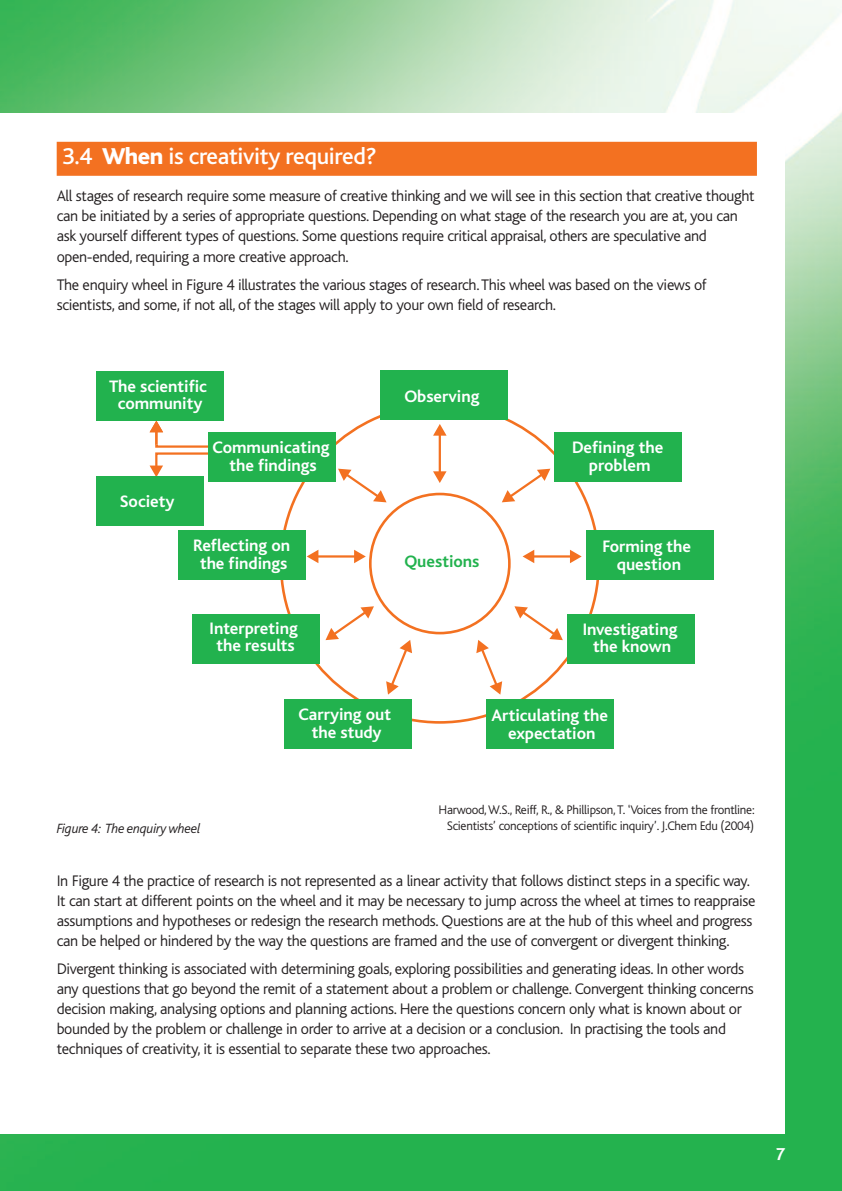
<style>
.page{position:relative;width:842px;height:1191px;background:#fff}
.page>*{position:absolute;margin:0;border:0;box-sizing:border-box;transform-origin:0 0}
.t1{font:500 24px "Bliss";letter-spacing:-.015em;color:#fff}
.t2{font:700 18px "Bliss";color:#fff}
.t3{font:700 17.4px/17.4px "Bliss";color:#fff;text-align:center}
.t4{font:700 17.4px "Bliss";color:#22b24e}
.t5{font:300 16px/20px "Bliss";letter-spacing:-.02em;color:#231f20}
.t6{font:italic 300 14px "Bliss";letter-spacing:-.015em;color:#231f20}
.t7{font:300 13px/16px "Bliss";letter-spacing:-.02em;color:#231f20;text-align:center}
.s1{font-weight:800}
</style>
<div class="page">
<img style="left:0;top:0;width:842px;height:1191px">
<div style="left:0;top:113px;width:785px;height:1021px;background:#fff"></div>
<div style="left:57px;top:142px;width:700px;height:34px;background:#f37121"></div>
<div style="left:369px;top:493px;width:142px;height:141px;border:3px solid #f37121;border-radius:50%"></div>
<svg style="left:150px;top:421px;width:58px;height:56px"></svg>
<div style="left:208px;top:432px;width:128px;height:50px;background:#22b24e"></div>
<div style="left:96px;top:371px;width:128px;height:50px;background:#22b24e"></div>
<div style="left:96px;top:476px;width:107px;height:50px;background:#22b24e"></div>
<div style="left:380px;top:370px;width:127px;height:50px;background:#22b24e"></div>
<div style="left:178px;top:530px;width:127px;height:50px;background:#22b24e"></div>
<div style="left:192px;top:614px;width:128px;height:50px;background:#22b24e"></div>
<div style="left:284px;top:699px;width:128px;height:50px;background:#22b24e"></div>
<div style="left:554px;top:432px;width:127px;height:50px;background:#22b24e"></div>
<div style="left:586px;top:530px;width:128px;height:50px;background:#22b24e"></div>
<div style="left:567px;top:614px;width:128px;height:50px;background:#22b24e"></div>
<div style="left:486px;top:699px;width:128px;height:50px;background:#22b24e"></div>
<hr style="left:439px;top:434px;width:2px;height:39px;background:#f37121">
<svg style="left:433px;top:471px;width:14px;height:12px"></svg>
<svg style="left:433px;top:424px;width:13px;height:11px"></svg>
<hr style="left:316px;top:555px;width:40px;height:2px;background:#f37121">
<svg style="left:354px;top:550px;width:12px;height:13px"></svg>
<svg style="left:307px;top:550px;width:11px;height:13px"></svg>
<svg style="left:338px;top:468px;width:49px;height:34px"></svg>
<svg style="left:325px;top:606px;width:49px;height:34px"></svg>
<svg style="left:386px;top:640px;width:26px;height:54px"></svg>
<hr style="left:532px;top:555px;width:40px;height:2px;background:#f37121">
<svg style="left:523px;top:550px;width:11px;height:13px"></svg>
<svg style="left:570px;top:550px;width:12px;height:13px"></svg>
<svg style="left:502px;top:469px;width:48px;height:33px"></svg>
<svg style="left:514px;top:606px;width:49px;height:34px"></svg>
<svg style="left:476px;top:640px;width:26px;height:54px"></svg>
<h1 class="t1" style="left:62px;top:149px;width:316px">3.4 <span class="s1">When</span> is creativity required?</h1>
<p class="t5" style="left:57px;top:188px;width:700px">All stages of research require some measure of creative thinking and we will see in this section that creative thought can be initiated by a series of appropriate questions. Depending on what stage of the research you are at, you can ask yourself different types of questions. Some questions require critical appraisal, others are speculative and open-ended, requiring a more creative approach.</p>
<p class="t5" style="left:57px;top:276px;width:651px">The enquiry wheel in Figure 4 illustrates the various stages of research.This wheel was based on the views of scientists, and some, if not all, of the stages will apply to your own field of research.</p>
<p class="t3" style="left:109px;top:379px;width:99px">The scientific community</p>
<p class="t3" style="left:120px;top:494px;width:56px">Society</p>
<p class="t3" style="left:213px;top:441px;width:118px">Communicating the findings</p>
<p class="t3" style="left:193px;top:539px;width:98px">Reflecting on the findings</p>
<p class="t3" style="left:210px;top:621px;width:90px">Interpreting the results</p>
<p class="t3" style="left:404px;top:389px;width:77px">Observing</p>
<p class="t4" style="left:404px;top:555px;width:77px">Questions</p>
<p class="t3" style="left:572px;top:441px;width:93px">Defining the problem</p>
<p class="t3" style="left:603px;top:540px;width:90px">Forming the question</p>
<p class="t3" style="left:583px;top:622px;width:96px">Investigating the known</p>
<p class="t3" style="left:298px;top:708px;width:94px">Carrying out the study</p>
<p class="t3" style="left:491px;top:709px;width:118px">Articulating the expectation</p>
<p class="t6" style="left:57px;top:824px;width:145px">Figure 4: The enquiry wheel</p>
<p class="t7" style="left:439px;top:803px;width:317px">Harwood,W.S., Reiff, R., &amp; Phillipson,T. ‘Voices from the frontline:<br>Scientists’ conceptions of scientific inquiry’. J.Chem Edu (2004)</p>
<p class="t5" style="left:57px;top:872px;width:700px">In Figure 4 the practice of research is not represented as a linear activity that follows distinct steps in a specific way.<br>It can start at different points on the wheel and it may be necessary to jump across the wheel at times to reappraise assumptions and hypotheses or redesign the research methods. Questions are at the hub of this wheel and progress can be helped or hindered by the way the questions are framed and the use of convergent or divergent thinking.</p>
<p class="t5" style="left:57px;top:960px;width:698px">Divergent thinking is associated with determining goals, exploring possibilities and generating ideas. In other words any questions that go beyond the remit of a statement about a problem or challenge. Convergent thinking concerns decision making, analysing options and planning actions. Here the questions concern only what is known about or bounded by the problem or challenge in order to arrive at a decision or a conclusion. In practising the tools and techniques of creativity, it is essential to separate these two approaches.</p>
<p class="t2" style="left:775px;top:1148px;width:11px">7</p>
</div>
